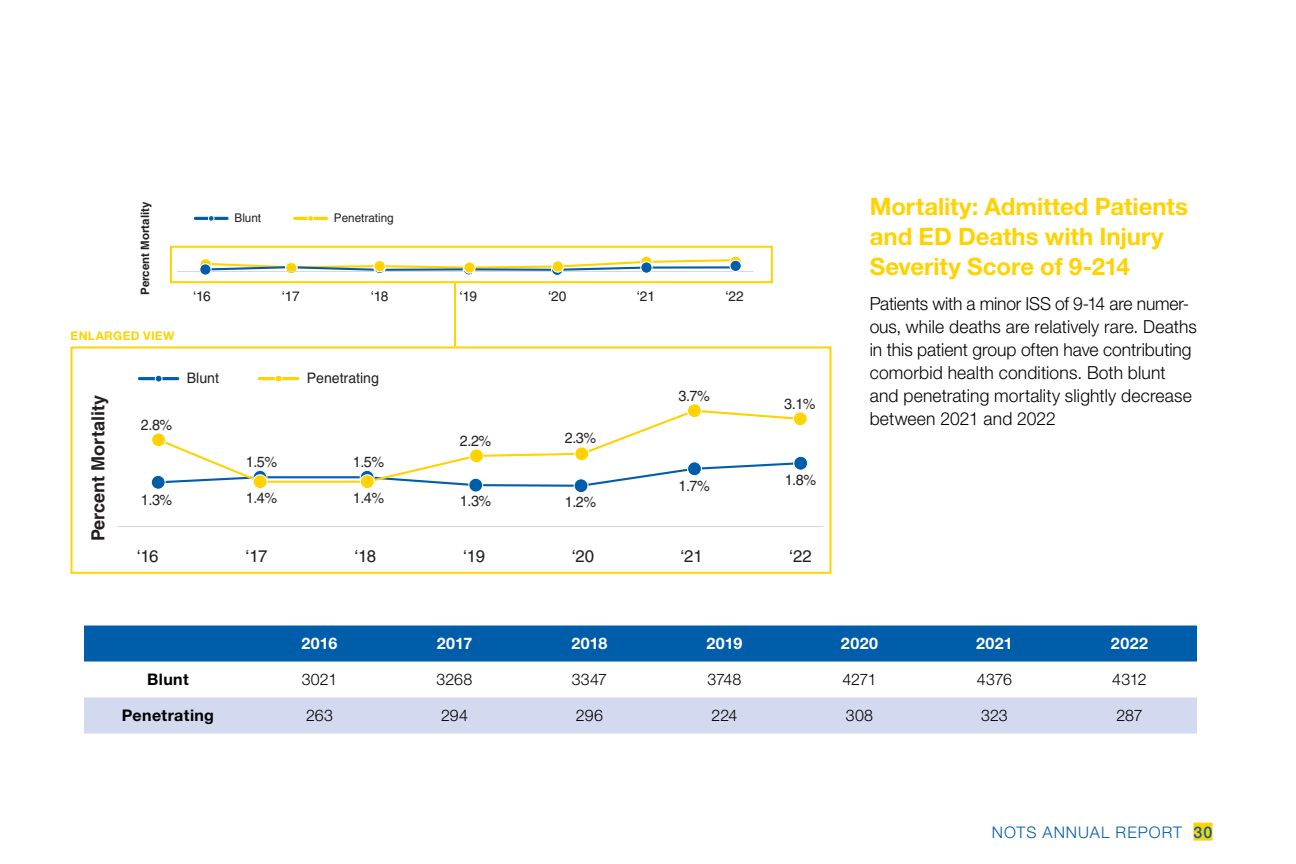
<style>
.page{position:relative;width:1296px;height:864px;background:#fff}
.page>*{position:absolute;margin:0;border:0;box-sizing:border-box;transform-origin:0 0}
.t1{font:700 24px/30px "Helvetica Neue LT Std";letter-spacing:-.005em;color:#ffd200}
.t2{font:300 18px/23px "Helvetica Neue LT Std";letter-spacing:.005em;color:#000}
.t3{font:700 18px "Helvetica LT Std";color:#231f20}
.t4{font:16.8px "Helvetica LT Std";letter-spacing:-.04em;color:#211e1f}
.t5{font:300 16px "Helvetica Neue LT Std";color:#000}
.t6{font:700 16px "Helvetica Neue LT Std";letter-spacing:.025em;color:#fff}
.t7{font:300 16px "Helvetica Neue LT Std";letter-spacing:.065em;color:#005daa}
.t8{font:700 16px "Helvetica Neue LT Std";letter-spacing:.025em;color:#000}
.t9{font:14.8px "Helvetica LT Std";color:#231f20}
.t10{font:14.4px "Helvetica LT Std";color:#231f20}
.t11{font:13.8px "Helvetica LT Std";letter-spacing:-.04em;color:#211e1f}
.t12{font:12px "Helvetica LT Std";color:#231f20}
.t13{font:700 12px "Helvetica Neue LT Std";letter-spacing:.03em;color:#ffd200}
.t14{font:700 11.6px "Helvetica LT Std";color:#231f20}
.s1{font-weight:500}
</style>
<div class="page">
<div style="left:1193px;top:823px;width:19px;height:18px;background:#ffd200"></div>
<hr style="left:295px;top:217px;width:31px;height:3px;background:#ffd200">
<svg style="left:308px;top:215px;width:6px;height:6px"></svg>
<hr style="left:195px;top:217px;width:32px;height:3px;background:#005daa">
<svg style="left:208px;top:215px;width:6px;height:6px"></svg>
<hr style="left:259px;top:377px;width:39px;height:3px;background:#ffd200">
<div style="left:275px;top:375px;width:7px;height:7px;border:1px solid #fff;border-radius:50%"></div>
<hr style="left:139px;top:377px;width:39px;height:3px;background:#005daa">
<div style="left:155px;top:375px;width:7px;height:7px;border:1px solid #fff;border-radius:50%"></div>
<svg style="left:209px;top:259px;width:521px;height:12px"></svg>
<svg style="left:162px;top:484px;width:438px;height:4px"></svg>
<svg style="left:165px;top:410px;width:632px;height:74px"></svg>
<div style="left:152px;top:433px;width:14px;height:14px;background:#ffd200;border-radius:50%"></div>
<div style="left:151px;top:432px;width:15px;height:15px;border:1px solid #fff;border-radius:50%"></div>
<div style="left:151px;top:475px;width:14px;height:14px;background:#005daa;border-radius:50%"></div>
<div style="left:151px;top:475px;width:15px;height:15px;border:1px solid #fff;border-radius:50%"></div>
<div style="left:286px;top:261px;width:11px;height:12px;background:#f9fbfd;border-radius:50%"></div>
<div style="left:285px;top:261px;width:12px;height:12px;border:1px solid #fff;border-radius:50%"></div>
<svg style="left:285px;top:262px;width:12px;height:12px"></svg>
<div style="left:285px;top:262px;width:13px;height:13px;border:1px solid #fff;border-radius:50%"></div>
<hr style="left:177px;top:271px;width:576px;height:1px;background:#d9d8d6">
<hr style="left:117px;top:526px;width:706px;height:1px;background:#d9d8d6">
<div style="left:200px;top:259px;width:11px;height:11px;background:#ffd200;border-radius:50%"></div>
<div style="left:200px;top:258px;width:12px;height:13px;border:1px solid #fff;border-radius:50%"></div>
<svg style="left:641px;top:256px;width:11px;height:12px"></svg>
<div style="left:640px;top:255px;width:13px;height:13px;border:1px solid #fff;border-radius:50%"></div>
<svg style="left:687px;top:403px;width:15px;height:15px"></svg>
<div style="left:687px;top:403px;width:15px;height:16px;border:1px solid #fff;border-radius:50%"></div>
<div style="left:200px;top:264px;width:11px;height:11px;background:#005daa;border-radius:50%"></div>
<div style="left:199px;top:263px;width:13px;height:13px;border:1px solid #fff;border-radius:50%"></div>
<div style="left:374px;top:262px;width:11px;height:12px;background:#bcd3e0;border-radius:50%"></div>
<div style="left:373px;top:262px;width:13px;height:12px;border:1px solid #fff;border-radius:50%"></div>
<svg style="left:360px;top:470px;width:14px;height:14px"></svg>
<div style="left:360px;top:470px;width:15px;height:15px;border:1px solid #fff;border-radius:50%"></div>
<div style="left:551px;top:264px;width:12px;height:12px;border:1px solid #fff;border-radius:50%"></div>
<div style="left:574px;top:479px;width:14px;height:14px;background:#005daa;border-radius:50%"></div>
<div style="left:574px;top:478px;width:15px;height:15px;border:1px solid #fff;border-radius:50%"></div>
<div style="left:463px;top:263px;width:12px;height:13px;border:1px solid #fff;border-radius:50%"></div>
<div style="left:469px;top:478px;width:14px;height:14px;background:#005daa;border-radius:50%"></div>
<div style="left:468px;top:478px;width:15px;height:15px;border:1px solid #fff;border-radius:50%"></div>
<div style="left:641px;top:262px;width:11px;height:11px;background:#005daa;border-radius:50%"></div>
<div style="left:640px;top:261px;width:13px;height:13px;border:1px solid #fff;border-radius:50%"></div>
<svg style="left:730px;top:256px;width:12px;height:12px"></svg>
<div style="left:729px;top:255px;width:13px;height:13px;border:1px solid #fff;border-radius:50%"></div>
<div style="left:730px;top:260px;width:11px;height:12px;background:#005daa;border-radius:50%"></div>
<div style="left:729px;top:260px;width:13px;height:12px;border:1px solid #fff;border-radius:50%"></div>
<div style="left:688px;top:462px;width:13px;height:14px;background:#005daa;border-radius:50%"></div>
<div style="left:687px;top:461px;width:15px;height:15px;border:1px solid #fff;border-radius:50%"></div>
<div style="left:464px;top:262px;width:11px;height:12px;background:#ffd200;border-radius:50%"></div>
<div style="left:463px;top:261px;width:13px;height:13px;border:1px solid #fff;border-radius:50%"></div>
<svg style="left:469px;top:449px;width:15px;height:14px"></svg>
<div style="left:469px;top:448px;width:15px;height:16px;border:1px solid #fff;border-radius:50%"></div>
<svg style="left:552px;top:261px;width:12px;height:11px"></svg>
<div style="left:551px;top:260px;width:13px;height:13px;border:1px solid #fff;border-radius:50%"></div>
<svg style="left:575px;top:447px;width:14px;height:14px"></svg>
<div style="left:574px;top:446px;width:16px;height:16px;border:1px solid #fff;border-radius:50%"></div>
<svg style="left:374px;top:260px;width:12px;height:12px"></svg>
<div style="left:373px;top:260px;width:13px;height:13px;border:1px solid #fff;border-radius:50%"></div>
<svg style="left:253px;top:470px;width:14px;height:14px"></svg>
<div style="left:253px;top:470px;width:14px;height:15px;border:1px solid #fff;border-radius:50%"></div>
<div style="left:794px;top:456px;width:14px;height:14px;background:#005daa;border-radius:50%"></div>
<div style="left:793px;top:456px;width:15px;height:15px;border:1px solid #fff;border-radius:50%"></div>
<svg style="left:793px;top:412px;width:15px;height:14px"></svg>
<div style="left:792px;top:411px;width:16px;height:16px;border:1px solid #fff;border-radius:50%"></div>
<svg style="left:253px;top:474px;width:14px;height:15px"></svg>
<div style="left:252px;top:474px;width:16px;height:16px;border:1px solid #fff;border-radius:50%"></div>
<svg style="left:360px;top:474px;width:15px;height:15px"></svg>
<div style="left:360px;top:474px;width:15px;height:16px;border:1px solid #fff;border-radius:50%"></div>
<div style="left:84px;top:626px;width:1113px;height:36px;background:#005daa"></div>
<div style="left:84px;top:698px;width:1113px;height:36px;background:#d3d9ee"></div>
<div style="left:170px;top:246px;width:603px;height:37px;border:2px solid #ffd200"></div>
<div style="left:70px;top:346px;width:762px;height:228px;border:2px solid #ffd200"></div>
<hr style="left:454px;top:283px;width:2px;height:63px;background:#ffd200">
<p class="t14" style="left:138px;top:295px;width:95px;rotate:-90deg">Percent Mortality</p>
<p class="t13" style="left:70px;top:328px;width:105px">ENLARGED VIEW</p>
<p class="t3" style="left:87px;top:541px;width:148px;rotate:-90deg">Percent Mortality</p>
<p class="t9" style="left:141px;top:416px;width:33px">2.8%</p>
<p class="t9" style="left:141px;top:491px;width:33px">1.3%</p>
<p class="t12" style="left:235px;top:211px;width:28px">Blunt</p>
<p class="t12" style="left:334px;top:211px;width:61px">Penetrating</p>
<p class="t11" style="left:193px;top:288px;width:19px">‘16</p>
<p class="t11" style="left:282px;top:288px;width:19px">‘17</p>
<p class="t11" style="left:371px;top:288px;width:19px">‘18</p>
<p class="t11" style="left:459px;top:288px;width:19px">‘19</p>
<p class="t11" style="left:548px;top:288px;width:20px">‘20</p>
<p class="t11" style="left:637px;top:288px;width:20px">‘21</p>
<p class="t11" style="left:726px;top:288px;width:20px">‘22</p>
<p class="t10" style="left:187px;top:370px;width:34px">Blunt</p>
<p class="t10" style="left:307px;top:370px;width:74px">Penetrating</p>
<p class="t9" style="left:246px;top:453px;width:33px">1.5%</p>
<p class="t9" style="left:353px;top:453px;width:33px">1.5%</p>
<p class="t9" style="left:246px;top:489px;width:33px">1.4%</p>
<p class="t9" style="left:353px;top:489px;width:33px">1.4%</p>
<p class="t9" style="left:460px;top:432px;width:33px">2.2%</p>
<p class="t9" style="left:565px;top:429px;width:33px">2.3%</p>
<p class="t9" style="left:460px;top:493px;width:33px">1.3%</p>
<p class="t9" style="left:565px;top:493px;width:33px">1.2%</p>
<p class="t9" style="left:678px;top:387px;width:33px">3.7%</p>
<p class="t9" style="left:678px;top:477px;width:33px">1.7%</p>
<p class="t9" style="left:784px;top:395px;width:33px">3.1%</p>
<p class="t9" style="left:785px;top:471px;width:33px">1.8%</p>
<p class="t4" style="left:137px;top:547px;width:23px">‘16</p>
<p class="t4" style="left:246px;top:547px;width:23px">‘17</p>
<p class="t4" style="left:354px;top:547px;width:23px">‘18</p>
<p class="t4" style="left:463px;top:547px;width:23px">‘19</p>
<p class="t4" style="left:572px;top:547px;width:24px">‘20</p>
<p class="t4" style="left:681px;top:547px;width:24px">‘21</p>
<p class="t4" style="left:789px;top:547px;width:24px">‘22</p>
<h1 class="t1" style="left:870px;top:191px;width:320px">Mortality: Admitted Patients and ED Deaths with Injury<br>Severity Score of 9-214</h1>
<p class="t2" style="left:870px;top:292px;width:329px">Patients with a minor ISS of 9-14 are numer&shy;ous, while deaths are relatively rare. Deaths in this patient group often have contributing comorbid health conditions. Both blunt and penetrating mortality slightly decrease between 2021 and 2022</p>
<p class="t6" style="left:301px;top:634px;width:38px">2016</p>
<p class="t6" style="left:437px;top:634px;width:37px">2017</p>
<p class="t6" style="left:571px;top:634px;width:38px">2018</p>
<p class="t6" style="left:706px;top:634px;width:38px">2019</p>
<p class="t6" style="left:841px;top:634px;width:39px">2020</p>
<p class="t6" style="left:976px;top:634px;width:38px">2021</p>
<p class="t6" style="left:1111px;top:634px;width:39px">2022</p>
<p class="t8" style="left:147px;top:670px;width:43px">Blunt</p>
<p class="t5" style="left:302px;top:670px;width:37px">3021</p>
<p class="t5" style="left:437px;top:670px;width:37px">3268</p>
<p class="t5" style="left:572px;top:670px;width:37px">3347</p>
<p class="t5" style="left:708px;top:670px;width:35px">3748</p>
<p class="t5" style="left:842px;top:670px;width:36px">4271</p>
<p class="t5" style="left:977px;top:670px;width:36px">4376</p>
<p class="t5" style="left:1112px;top:670px;width:36px">4312</p>
<p class="t8" style="left:122px;top:706px;width:94px">Penetrating</p>
<p class="t5" style="left:306px;top:706px;width:28px">263</p>
<p class="t5" style="left:441px;top:706px;width:28px">294</p>
<p class="t5" style="left:576px;top:706px;width:29px">296</p>
<p class="t5" style="left:711px;top:706px;width:28px">224</p>
<p class="t5" style="left:846px;top:706px;width:29px">308</p>
<p class="t5" style="left:981px;top:706px;width:28px">323</p>
<p class="t5" style="left:1116px;top:706px;width:28px">287</p>
<p class="t7" style="left:992px;top:822px;width:222px">NOTS ANNUAL REPORT <span class="s1">30</span></p>
</div>
